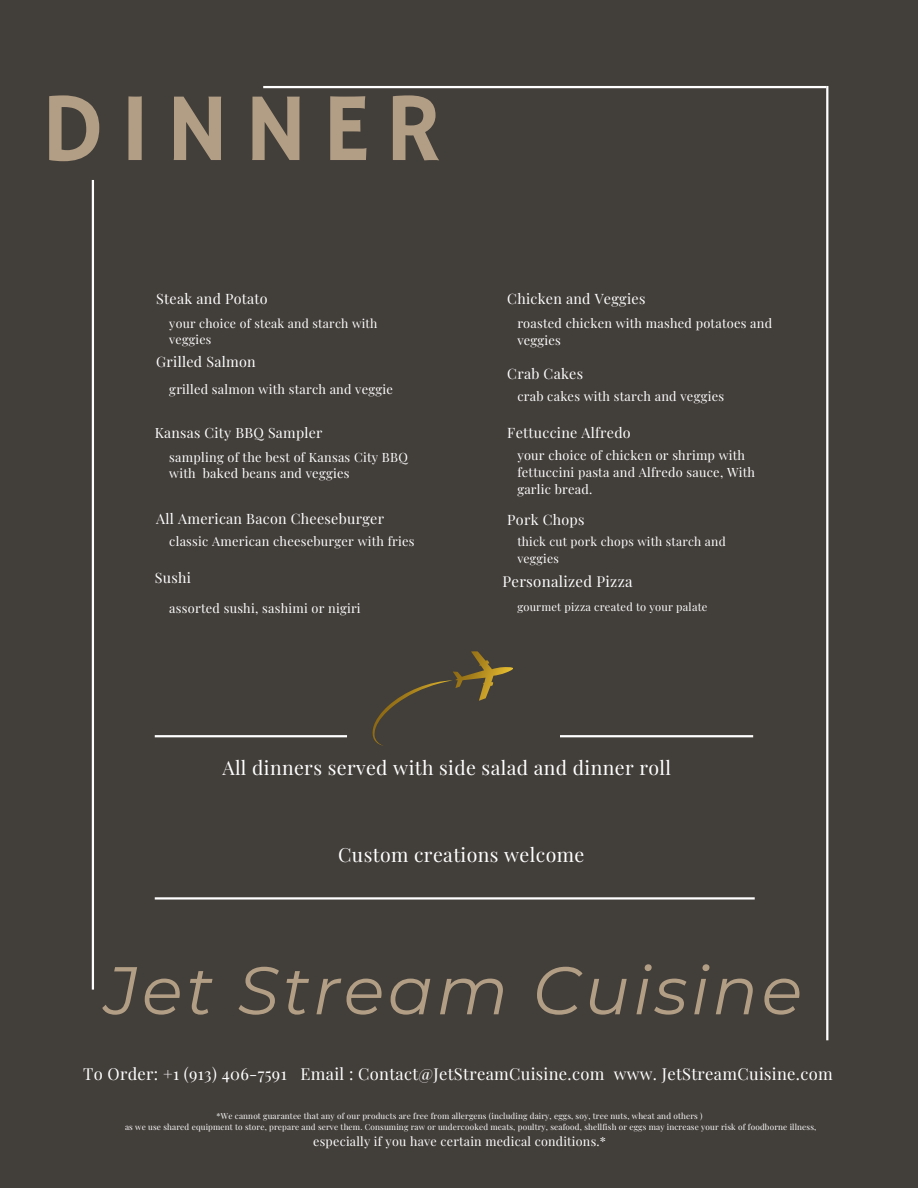
<style>
.page{position:relative;width:918px;height:1188px;background:#423e3a}
.page>*{position:absolute;margin:0;border:0;box-sizing:border-box;transform-origin:0 0}
.t1{font:97.65px "Hammersmith One";letter-spacing:.14em;color:#b29e84}
.t2{font:italic 67.35px "Montserrat";letter-spacing:.05em;color:#b29e84}
.t3{font:19.5px "Playfair Display";letter-spacing:.02em;color:#fff}
.t4{font:16.5px "Playfair Display";letter-spacing:.02em;color:#fff}
.t5{font:15px "Playfair Display";letter-spacing:.02em;color:#fff}
.t6{font:14.25px "Playfair Display";letter-spacing:.02em;color:#fff}
.t7{font:14.1px "Playfair Display";letter-spacing:.02em;color:#fff}
.t8{font:12.75px/16.8px "Playfair Display";letter-spacing:.02em;color:#fff}
.t9{font:12.45px "Playfair Display";letter-spacing:.02em;color:#fff}
.t10{font:12.3px/16.8px "Playfair Display";letter-spacing:.02em;color:#fff}
.t11{font:12.15px/16.8px "Playfair Display";letter-spacing:.02em;color:#fff}
.t12{font:11.1px "Playfair Display";letter-spacing:.02em;color:#fff}
.t13{font:8.25px "Playfair Display";letter-spacing:.02em;color:#fff}
</style>
<div class="page">
<hr style="left:263px;top:86px;width:563px;height:2px;background:#fff">
<hr style="left:92px;top:180px;width:2px;height:810px;background:#fff">
<hr style="left:155px;top:735px;width:192px;height:2px;background:#fff">
<hr style="left:560px;top:735px;width:193px;height:2px;background:#fff">
<hr style="left:155px;top:897px;width:600px;height:3px;background:#fff">
<hr style="left:826px;top:86px;width:2px;height:954px;background:#fff">
<svg style="left:372px;top:651px;width:141px;height:95px"></svg>
<p class="t1" style="left:40px;top:72px;width:403px">DINNER</p>
<h5 class="t6" style="left:156px;top:289px;width:113px">Steak and Potato</h5>
<h5 class="t6" style="left:507px;top:289px;width:140px">Chicken and Veggies</h5>
<h5 class="t10" style="left:169px;top:314px;width:210px">your choice of steak and starch with veggies</h5>
<h6 class="t8" style="left:517px;top:314px;width:256px">roasted chicken with mashed potatoes and veggies</h6>
<h6 class="t8" style="left:169px;top:381px;width:225px">grilled salmon with starch and veggie</h6>
<h6 class="t6" style="left:156px;top:351px;width:101px">Grilled Salmon</h6>
<h6 class="t6" style="left:507px;top:364px;width:77px">Crab Cakes</h6>
<h5 class="t8" style="left:517px;top:388px;width:208px">crab cakes with starch and veggies</h5>
<h5 class="t7" style="left:155px;top:423px;width:169px">Kansas City BBQ Sampler</h5>
<h5 class="t6" style="left:507px;top:423px;width:125px">Fettuccine Alfredo</h5>
<h5 class="t8" style="left:169px;top:448px;width:240px">sampling of the best of Kansas City BBQ with baked beans and veggies</h5>
<h6 class="t8" style="left:517px;top:447px;width:239px">your choice of chicken or shrimp with fettuccini pasta and Alfredo sauce, With garlic bread.</h6>
<h6 class="t6" style="left:156px;top:509px;width:229px">All American Bacon Cheeseburger</h6>
<h6 class="t6" style="left:507px;top:509px;width:79px">Pork Chops</h6>
<h5 class="t8" style="left:169px;top:533px;width:247px">classic American cheeseburger with fries</h5>
<h5 class="t6" style="left:155px;top:568px;width:38px">Sushi</h5>
<h4 class="t8" style="left:169px;top:599px;width:193px">assorted sushi, sashimi or nigiri</h4>
<h6 class="t11" style="left:517px;top:533px;width:210px">thick cut pork chops with starch and veggies</h6>
<p class="t5" style="left:502px;top:571px;width:132px">Personalized Pizza</p>
<h3 class="t12" style="left:517px;top:599px;width:192px">gourmet pizza created to your palate</h3>
<h1 class="t3" style="left:222px;top:754px;width:450px">All dinners served with side salad and dinner roll</h1>
<p class="t3" style="left:338px;top:841px;width:248px">Custom creations welcome</p>
<h6 class="t2" style="left:105px;top:949px;width:699px">Jet Stream Cuisine</h6>
<p class="t4" style="left:83px;top:1063px;width:751px">To Order: +1 (913) 406-7591 Email : Contact@JetStreamCuisine.com www. JetStreamCuisine.com</p>
<h3 class="t13" style="left:217px;top:1110px;width:488px">*We cannot guarantee that any of our products are free from allergens (including dairy, eggs, soy, tree nuts, wheat and others )</h3>
<h2 class="t13" style="left:125px;top:1122px;width:693px">as we use shared equipment to store, prepare and serve them. Consuming raw or undercooked meats, poultry, seafood, shellfish or eggs may increase your risk of foodborne illness,</h2>
<h4 class="t9" style="left:313px;top:1133px;width:294px">especially if you have certain medical conditions.*</h4>
</div>
